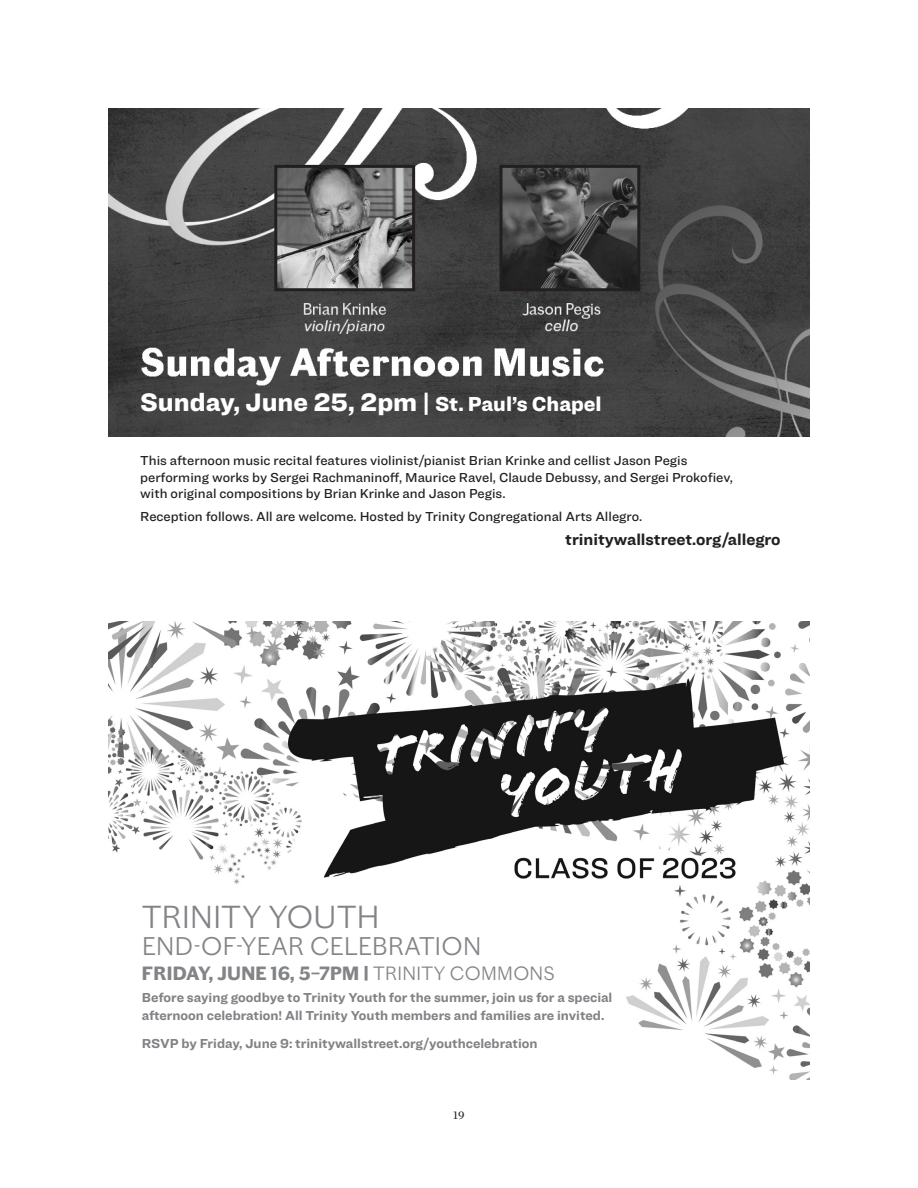
<style>
.page{position:relative;width:918px;height:1188px;background:#fff}
.page>*{position:absolute;margin:0;border:0;box-sizing:border-box;transform-origin:0 0}
.t1{font:300 32.25px "Chiswick TWS Grotesque";letter-spacing:.015em;color:#828487}
.t2{font:900 26.25px "Ringside";color:#fff}
.t3{font:300 25.8px "Chiswick TWS Grotesque";letter-spacing:.015em;color:#828487}
.t4{font:700 19.5px "Chiswick TWS Grotesque";letter-spacing:.015em;color:#828487}
.t5{font:700 16.5px "Ringside";color:#231f20}
.t6{font:500 13.5px/16.5px "Ringside";color:#231f20}
.t7{font:700 13.5px/18.3px "Ringside";color:#808285}
.t8{font:12px "Chronicle Text G1";color:#231f20}
.s1{font-size:24px}
.s2{font-size:21px}
.s3{font-weight:300}
</style>
<div class="page">
<img style="left:108px;top:108px;width:702px;height:329px">
<img style="left:278px;top:169px;width:133px;height:118px">
<div style="left:274px;top:165px;width:141px;height:126px;border:3px solid #231f20"></div>
<img style="left:504px;top:169px;width:132px;height:118px">
<div style="left:500px;top:165px;width:140px;height:126px;border:3px solid #231f20"></div>
<img style="left:108px;top:621px;width:702px;height:459px">
<p class="t2" style="left:140px;top:382px;width:463px">Sunday, June 25, 2pm <span class="s1">|</span> <span class="s2">St. Paul’s Chapel</span></p>
<p class="t6" style="left:140px;top:452px;width:594px">This afternoon music recital features violinist/pianist Brian Krinke and cellist Jason Pegis performing works by Sergei Rachmaninoff, Maurice Ravel, Claude Debussy, and Sergei Prokofiev, with original compositions by Brian Krinke and Jason Pegis.</p>
<p class="t6" style="left:140px;top:508px;width:503px">Reception follows. All are welcome. Hosted by Trinity Congregational Arts Allegro.</p>
<p class="t5" style="left:565px;top:527px;width:217px">trinitywallstreet.org/allegro</p>
<p class="t1" style="left:142px;top:893px;width:239px">TRINITY YOUTH</p>
<p class="t3" style="left:142px;top:927px;width:341px">END-OF-YEAR CELEBRATION</p>
<p class="t4" style="left:142px;top:958px;width:415px">FRIDAY, JUNE 16, 5–7PM | <span class="s3">TRINITY COMMONS</span></p>
<p class="t7" style="left:142px;top:987px;width:472px">Before saying goodbye to Trinity Youth for the summer, join us for a special afternoon celebration! All Trinity Youth members and families are invited.</p>
<p class="t7" style="left:142px;top:1034px;width:397px">RSVP by Friday, June 9: trinitywallstreet.org/youthcelebration</p>
<p class="t8" style="left:453px;top:1106px;width:13px">19</p>
</div>
